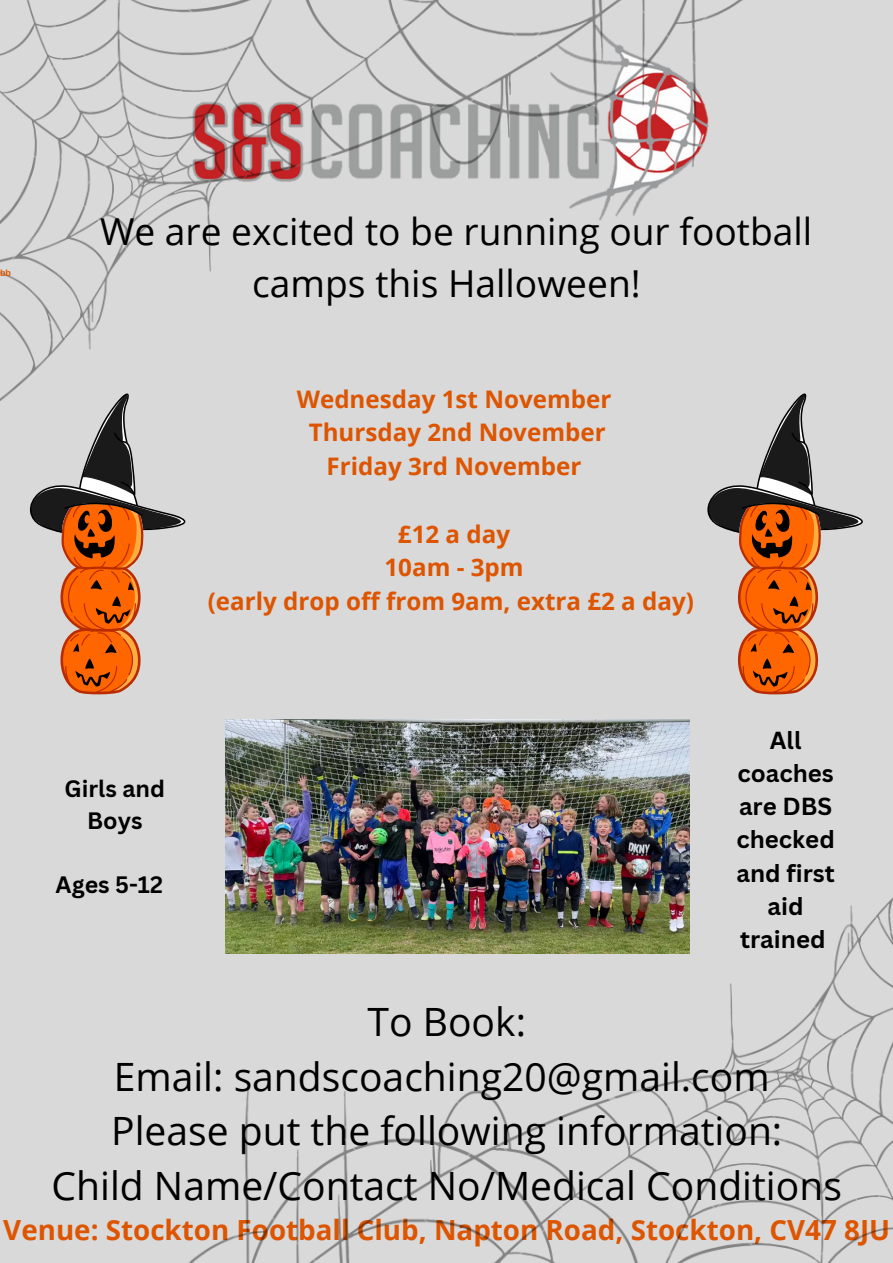
<style>
.page{position:relative;width:893px;height:1263px;background:#d9d9d9}
.page>*{position:absolute;margin:0;border:0;box-sizing:border-box;transform-origin:0 0}
.t1{font:39px "Open Sans";color:#000}
.t2{font:37.12px/51.8px "Open Sans";color:#000;text-align:center}
.t3{font:700 27.75px "Open Sans";color:#dd5501}
.t4{font:700 24.15px "Open Sans";color:#dd5501}
.t5{font:700 24px/33.2px "Canva Sans";color:#000;text-align:center}
.t6{font:700 23.1px/32px "Canva Sans";color:#000;text-align:center}
.t7{font:700 9px "Arimo";color:#dd5501}
</style>
<div class="page">
<img style="left:225px;top:720px;width:464px;height:134px">
<img style="left:0;top:0;width:743px;height:401px">
<img style="left:189px;top:854px;width:704px;height:409px">
<svg style="left:29px;top:385px;width:158px;height:310px"></svg>
<svg style="left:706px;top:385px;width:157px;height:310px"></svg>
<p class="t7" style="left:0;top:268px;width:12px">bb</p>
<p class="t2" style="left:100px;top:204px;width:714px">We are excited to be running our football camps this Halloween!</p>
<p class="t4" style="left:297px;top:382px;width:316px">Wednesday 1st November</p>
<p class="t4" style="left:309px;top:416px;width:298px">Thursday 2nd November</p>
<p class="t4" style="left:326px;top:449px;width:256px">Friday 3rd November</p>
<p class="t4" style="left:398px;top:517px;width:114px">£12 a day</p>
<p class="t4" style="left:384px;top:551px;width:141px">10am - 3pm</p>
<p class="t4" style="left:208px;top:584px;width:488px">(early drop off from 9am, extra £2 a day)</p>
<p class="t6" style="left:65px;top:772px;width:102px">Girls and<br>Boys</p>
<p class="t6" style="left:56px;top:868px;width:109px">Ages 5-12</p>
<p class="t5" style="left:736px;top:723px;width:100px">All coaches are DBS checked and first aid trained</p>
<p class="t1" style="left:367px;top:994px;width:160px">To Book:</p>
<p class="t1" style="left:114px;top:1049px;width:657px">Email: sandscoaching20@gmail.com</p>
<p class="t1" style="left:111px;top:1103px;width:672px">Please put the following information:</p>
<p class="t1" style="left:52px;top:1158px;width:792px">Child Name/Contact No/Medical Conditions</p>
<p class="t3" style="left:3px;top:1210px;width:888px">Venue: Stockton Football Club, Napton Road, Stockton, CV47 8JU</p>
</div>
